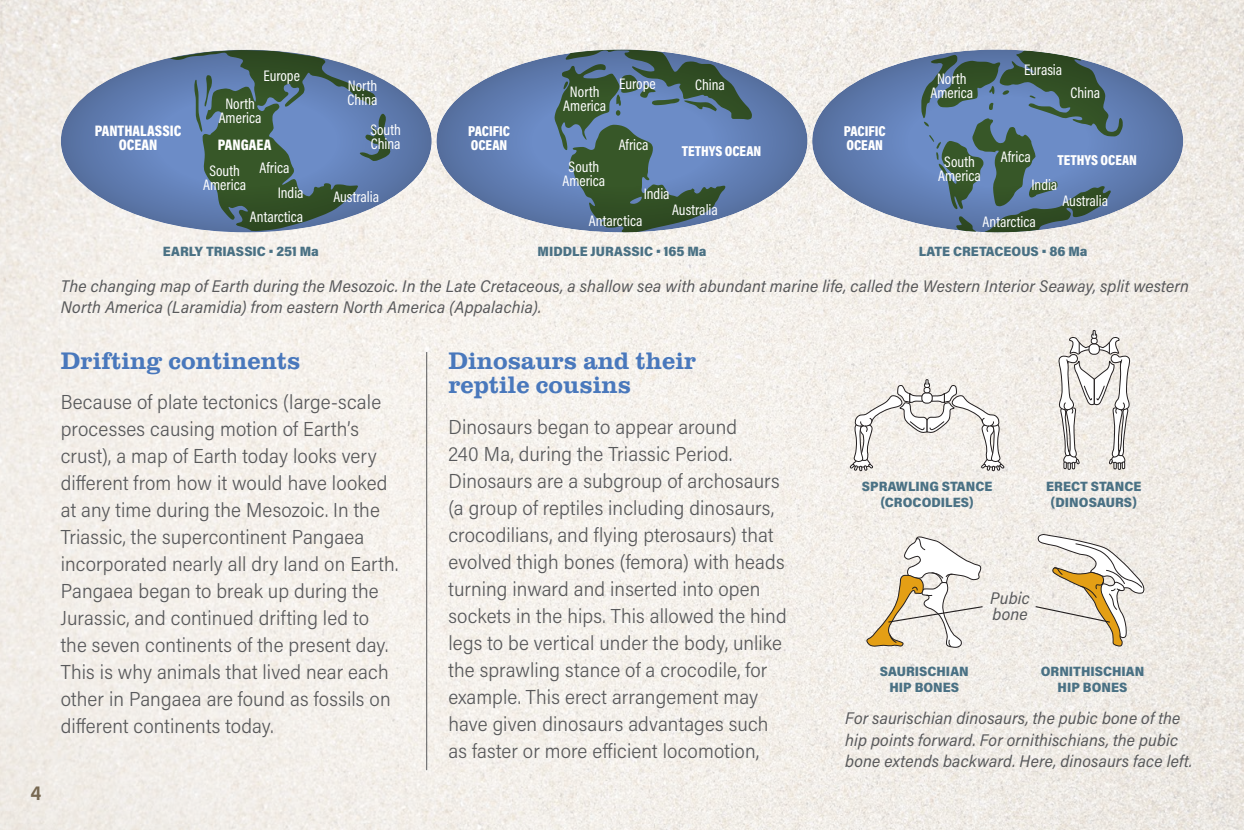
<style>
.page{position:relative;width:1244px;height:830px;background:#fff}
.page>*{position:absolute;margin:0;border:0;box-sizing:border-box;transform-origin:0 0}
.t1{font:500 24.75px/24.8px "Clarendon URW";color:#4978bc}
.t2{font:300 20.25px/27px "Acumin Pro Semi Cond";letter-spacing:.005em;color:#58595b}
.t3{font:700 20.25px "Acumin Pro Semi Cond";color:#786952}
.t4{font:italic 16.88px/21.4px "Acumin Pro Semi Cond";letter-spacing:.01em;color:#58595b}
.t5{font:15.3px/14.4px "Acumin Pro Cond";color:#fff;text-align:center}
.t6{font:900 15.3px/13.3px "Acumin Pro Cond";color:#fff;text-align:center}
.t7{font:900 14.4px/13.3px "Acumin Pro Cond";color:#fff}
.t8{font:900 13.5px/15.8px "Acumin Pro Semi Cond";color:#4a7184;text-align:center}
</style>
<div class="page">
<img style="left:0;top:0;width:1244px;height:829px">
<hr style="left:426px;top:352px;width:1px;height:417px;background:#58595b">
<svg style="left:849px;top:378px;width:156px;height:93px"></svg>
<svg style="left:1058px;top:329px;width:72px;height:141px"></svg>
<svg style="left:867px;top:535px;width:117px;height:113px"></svg>
<svg style="left:1034px;top:533px;width:111px;height:113px"></svg>
<svg style="left:436px;top:50px;width:371px;height:182px"></svg>
<svg style="left:61px;top:50px;width:371px;height:182px"></svg>
<svg style="left:812px;top:50px;width:371px;height:182px"></svg>
<p class="t3" style="left:30px;top:777px;width:12px">4</p>
<p class="t6" style="left:95px;top:124px;width:88px">PANTHALASSIC<br>OCEAN</p>
<p class="t5" style="left:1024px;top:62px;width:40px">Eurasia</p>
<p class="t5" style="left:263px;top:68px;width:38px">Europe</p>
<p class="t5" style="left:930px;top:71px;width:44px">North<br>America</p>
<p class="t5" style="left:619px;top:76px;width:38px">Europe</p>
<p class="t5" style="left:695px;top:77px;width:31px">China</p>
<p class="t5" style="left:348px;top:78px;width:31px;text-align:left">North<br>China</p>
<p class="t5" style="left:370px;top:122px;width:32px;text-align:left">South<br>China</p>
<p class="t5" style="left:563px;top:84px;width:44px">North<br>America</p>
<p class="t5" style="left:1070px;top:85px;width:31px">China</p>
<p class="t5" style="left:219px;top:96px;width:44px">North<br>America</p>
<p class="t7" style="left:844px;top:124px;width:43px">PACIFIC<br>OCEAN</p>
<p class="t7" style="left:468px;top:124px;width:43px">PACIFIC<br>OCEAN</p>
<p class="t5" style="left:619px;top:137px;width:31px">Africa</p>
<p class="t5" style="left:644px;top:186px;width:27px">India</p>
<p class="t5" style="left:589px;top:213px;width:55px">Antarctica</p>
<p class="t6" style="left:218px;top:138px;width:55px">PANGAEA</p>
<p class="t7" style="left:682px;top:144px;width:81px">TETHYS OCEAN</p>
<p class="t5" style="left:938px;top:154px;width:44px">South<br>America</p>
<p class="t5" style="left:1001px;top:149px;width:31px">Africa</p>
<p class="t7" style="left:1057px;top:153px;width:81px">TETHYS OCEAN</p>
<p class="t5" style="left:562px;top:159px;width:44px">South<br>America</p>
<p class="t5" style="left:259px;top:161px;width:31px">Africa</p>
<p class="t5" style="left:250px;top:209px;width:55px">Antarctica</p>
<p class="t5" style="left:203px;top:163px;width:44px">South<br>America</p>
<p class="t5" style="left:1031px;top:177px;width:27px">India</p>
<p class="t5" style="left:982px;top:214px;width:55px">Antarctica</p>
<p class="t5" style="left:278px;top:185px;width:27px">India</p>
<p class="t5" style="left:333px;top:189px;width:47px">Australia</p>
<p class="t5" style="left:1062px;top:193px;width:47px">Australia</p>
<p class="t5" style="left:672px;top:202px;width:47px">Australia</p>
<p class="t8" style="left:163px;top:242px;width:157px">EARLY TRIASSIC • 251 Ma</p>
<p class="t8" style="left:537px;top:242px;width:171px">MIDDLE JURASSIC • 165 Ma</p>
<p class="t8" style="left:918px;top:242px;width:170px">LATE CRETACEOUS • 86 Ma</p>
<p class="t4" style="left:61px;top:274px;width:1129px">The changing map of Earth during the Mesozoic. In the Late Cretaceous, a shallow sea with abundant marine life, called the Western Interior Seaway, split western<br>North America (Laramidia) from eastern North America (Appalachia).</p>
<p class="t1" style="left:61px;top:346px;width:241px">Drifting continents</p>
<p class="t2" style="left:61px;top:387px;width:339px">Because of plate tectonics (large-scale processes causing motion of Earth’s crust), a map of Earth today looks very different from how it would have looked at any time during the Mesozoic. In the Triassic, the supercontinent Pangaea incorporated nearly all dry land on Earth.<br>Pangaea began to break up during the Jurassic, and continued drifting led to the seven continents of the present day.<br>This is why animals that lived near each other in Pangaea are found as fossils on different continents today.</p>
<p class="t1" style="left:448px;top:346px;width:249px">Dinosaurs and their reptile cousins</p>
<p class="t2" style="left:448px;top:412px;width:340px">Dinosaurs began to appear around<br>240 Ma, during the Triassic Period.<br>Dinosaurs are a subgroup of archosaurs (a group of reptiles including dinosaurs, crocodilians, and flying pterosaurs) that evolved thigh bones (femora) with heads turning inward and inserted into open sockets in the hips. This allowed the hind legs to be vertical under the body, unlike the sprawling stance of a crocodile, for example. This erect arrangement may have given dinosaurs advantages such as faster or more efficient locomotion,</p>
<p class="t8" style="left:862px;top:477px;width:132px">SPRAWLING STANCE (CROCODILES)</p>
<p class="t8" style="left:1046px;top:477px;width:97px">ERECT STANCE (DINOSAURS)</p>
<p class="t8" style="left:880px;top:662px;width:90px">SAURISCHIAN<br>HIP BONES</p>
<p class="t4" style="left:990px;top:589px;width:41px;line-height:15.8px">Pubic bone</p>
<p class="t8" style="left:1041px;top:662px;width:105px">ORNITHISCHIAN<br>HIP BONES</p>
<p class="t4" style="left:845px;top:706px;width:349px">For saurischian dinosaurs, the pubic bone of the hip points forward. For ornithischians, the pubic bone extends backward. Here, dinosaurs face left.</p>
</div>
